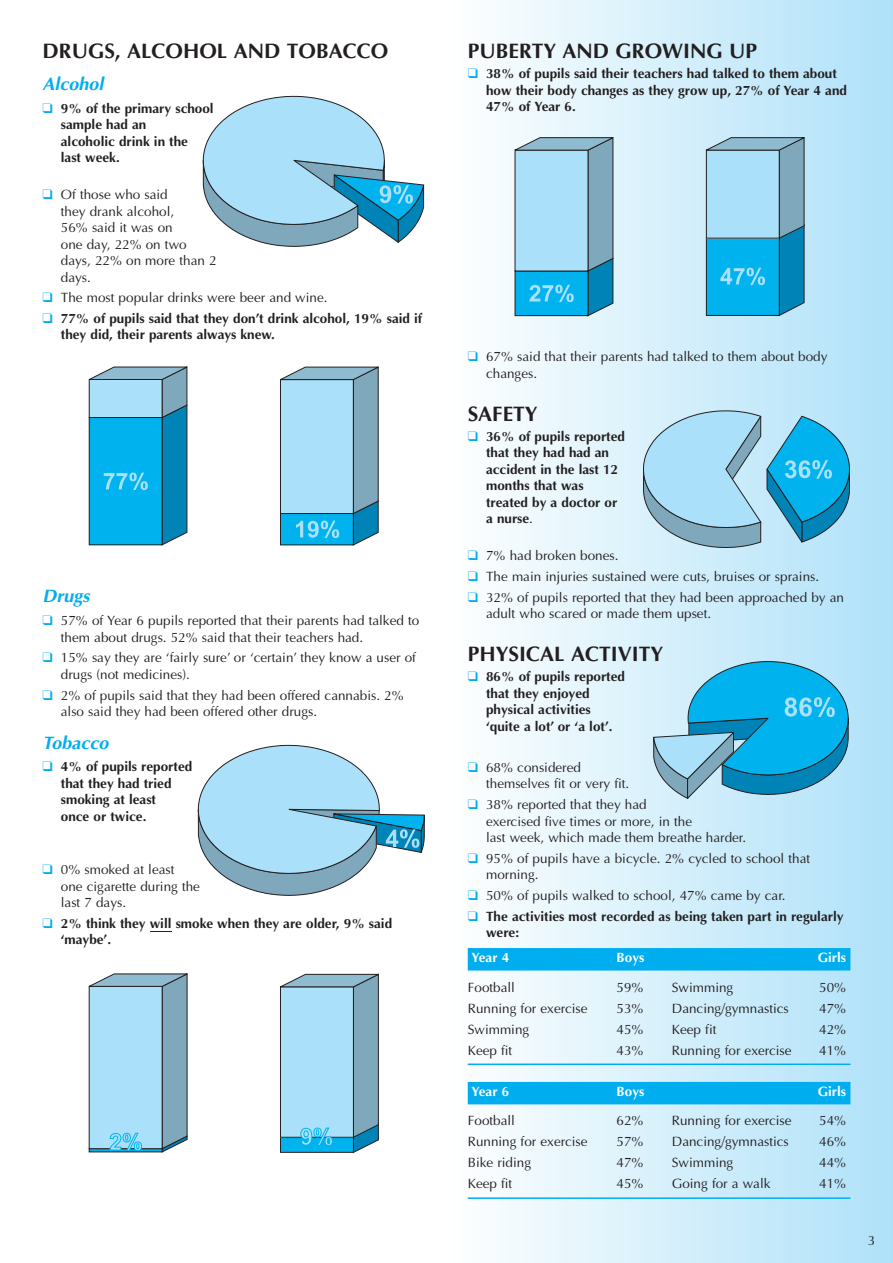
<style>
.page{position:relative;width:893px;height:1263px;background:#fff}
.page>*{position:absolute;margin:0;border:0;box-sizing:border-box;transform-origin:0 0}
.t1{font:700 21px "Optima";color:#231f20}
.t2{font:italic 700 18px "Optima";color:#00aeef}
.t3{font:13.5px/16.4px "Optima";color:#231f20}
.t4{font:700 13.5px/16.4px "Optima";color:#231f20}
.t5{font:700 13.5px "Optima";color:#fff}
.s1{color:#00aeef}
.s2{font-weight:400}
</style>
<div class="page">
<div style="left:451px;top:0;width:442px;height:1263px;background:linear-gradient(to right,#fdfefe,#afe1f9)"></div>
<svg style="left:150px;top:931px;width:22px;height:1px"></svg>
<div style="left:468px;top:948px;width:382px;height:22px;background:#00aeef"></div>
<hr style="left:468px;top:1063px;width:382px;height:2px;background:#00aeef">
<div style="left:468px;top:1082px;width:382px;height:22px;background:#00aeef"></div>
<hr style="left:468px;top:1197px;width:382px;height:2px;background:#00aeef">
<svg style="left:198px;top:745px;width:227px;height:151px"></svg>
<svg style="left:202px;top:96px;width:222px;height:151px"></svg>
<svg style="left:643px;top:410px;width:207px;height:138px;background:#82c8e5"></svg>
<svg style="left:653px;top:661px;width:196px;height:139px;background:#4fbae0"></svg>
<svg style="left:88px;top:973px;width:100px;height:180px;background:#9bcce2"></svg>
<svg style="left:280px;top:973px;width:99px;height:180px;background:#8ec5de"></svg>
<svg style="left:88px;top:366px;width:100px;height:180px;background:#36b1dd"></svg>
<svg style="left:280px;top:366px;width:99px;height:180px;background:#83c2dd"></svg>
<svg style="left:512px;top:136px;width:104px;height:181px;background:#7bbeda"></svg>
<svg style="left:703px;top:136px;width:104px;height:180px;background:#5eb6d8"></svg>
<h1 class="t1" style="left:43px;top:39px;width:347px">DRUGS, ALCOHOL AND TOBACCO</h1>
<h2 class="t2" style="left:43px;top:73px;width:63px">Alcohol</h2>
<p class="t4" style="left:61px;top:100px;width:154px;text-indent:-18px"><span class="s1">❑</span> 9% of the primary school sample had an<br>alcoholic drink in the<br>last week.</p>
<p class="t3" style="left:61px;top:187px;width:157px;text-indent:-18px"><span class="s1">❑</span> Of those who said<br>they drank alcohol,<br>56% said it was on<br>one day, 22% on two days, 22% on more than 2 days.</p>
<p class="t3" style="left:43px;top:289px;width:287px"><span class="s1">❑</span> The most popular drinks were beer and wine.</p>
<p class="t4" style="left:61px;top:310px;width:363px;text-indent:-18px"><span class="s1">❑</span> 77% of pupils said that they don’t drink alcohol, 19% said if they did, their parents always knew.</p>
<h2 class="t2" style="left:43px;top:586px;width:49px">Drugs</h2>
<p class="t3" style="left:61px;top:612px;width:360px;text-indent:-18px"><span class="s1">❑</span> 57% of Year 6 pupils reported that their parents had talked to them about drugs. 52% said that their teachers had.</p>
<p class="t3" style="left:61px;top:649px;width:357px;text-indent:-18px"><span class="s1">❑</span> 15% say they are ‘fairly sure’ or ‘certain’ they know a user of drugs (not medicines).</p>
<p class="t3" style="left:61px;top:687px;width:344px;text-indent:-18px"><span class="s1">❑</span> 2% of pupils said that they had been offered cannabis. 2% also said they had been offered other drugs.</p>
<h2 class="t2" style="left:43px;top:732px;width:68px">Tobacco</h2>
<p class="t4" style="left:61px;top:758px;width:133px;text-indent:-18px"><span class="s1">❑</span> 4% of pupils reported that they had tried smoking at least<br>once or twice.</p>
<p class="t3" style="left:61px;top:861px;width:141px;text-indent:-18px"><span class="s1">❑</span> 0% smoked at least<br>one cigarette during the last 7 days.</p>
<p class="t4" style="left:61px;top:915px;width:333px;text-indent:-18px"><span class="s1">❑</span> 2% think they will smoke when they are older, 9% said ‘maybe’.</p>
<h1 class="t1" style="left:468px;top:39px;width:291px">PUBERTY AND GROWING UP</h1>
<p class="t4" style="left:486px;top:65px;width:362px;text-indent:-18px"><span class="s1">❑</span> 38% of pupils said their teachers had talked to them about how their body changes as they grow up, 27% of Year 4 and<br>47% of Year 6.</p>
<p class="t3" style="left:486px;top:348px;width:343px;text-indent:-18px"><span class="s1">❑</span> 67% said that their parents had talked to them about body changes.</p>
<h1 class="t1" style="left:468px;top:401px;width:72px">SAFETY</h1>
<p class="t4" style="left:486px;top:428px;width:140px;text-indent:-18px"><span class="s1">❑</span> 36% of pupils reported that they had had an accident in the last 12 months that was treated by a doctor or a nurse<span class="s2">.</span></p>
<p class="t3" style="left:468px;top:547px;width:152px"><span class="s1">❑</span> 7% had broken bones.</p>
<p class="t3" style="left:468px;top:568px;width:353px"><span class="s1">❑</span> The main injuries sustained were cuts, bruises or sprains.</p>
<p class="t3" style="left:486px;top:589px;width:359px;text-indent:-18px"><span class="s1">❑</span> 32% of pupils reported that they had been approached by an adult who scared or made them upset.</p>
<h1 class="t1" style="left:468px;top:642px;width:197px">PHYSICAL ACTIVITY</h1>
<p class="t4" style="left:486px;top:668px;width:140px;text-indent:-18px"><span class="s1">❑</span> 86% of pupils reported that they enjoyed physical activities ‘quite a lot’ or ‘a lot’.</p>
<p class="t3" style="left:486px;top:759px;width:145px;text-indent:-18px"><span class="s1">❑</span> 68% considered themselves fit or very fit.</p>
<p class="t3" style="left:486px;top:796px;width:262px;text-indent:-18px"><span class="s1">❑</span> 38% reported that they had<br>exercised five times or more, in the<br>last week, which made them breathe harder.</p>
<p class="t3" style="left:486px;top:850px;width:326px;text-indent:-18px"><span class="s1">❑</span> 95% of pupils have a bicycle. 2% cycled to school that morning.</p>
<p class="t3" style="left:468px;top:887px;width:319px"><span class="s1">❑</span> 50% of pupils walked to school, 47% came by car.</p>
<p class="t4" style="left:486px;top:908px;width:359px;text-indent:-18px"><span class="s1">❑</span> The activities most recorded as being taken part in regularly were:</p>
<p class="t5" style="left:472px;top:949px;width:39px">Year 4</p>
<p class="t5" style="left:617px;top:949px;width:29px">Boys</p>
<p class="t5" style="left:818px;top:949px;width:30px">Girls</p>
<p class="t3" style="left:468px;top:979px;width:49px">Football</p>
<p class="t3" style="left:617px;top:979px;width:29px">59%</p>
<p class="t3" style="left:672px;top:979px;width:63px">Swimming</p>
<p class="t3" style="left:819px;top:979px;width:29px">50%</p>
<p class="t3" style="left:468px;top:1000px;width:121px">Running for exercise</p>
<p class="t3" style="left:617px;top:1000px;width:29px">53%</p>
<p class="t3" style="left:672px;top:1000px;width:119px">Dancing/gymnastics</p>
<p class="t3" style="left:819px;top:1000px;width:29px">47%</p>
<p class="t3" style="left:468px;top:1021px;width:63px">Swimming</p>
<p class="t3" style="left:617px;top:1021px;width:29px">45%</p>
<p class="t3" style="left:672px;top:1021px;width:46px">Keep fit</p>
<p class="t3" style="left:819px;top:1021px;width:29px">42%</p>
<p class="t3" style="left:468px;top:1042px;width:46px">Keep fit</p>
<p class="t3" style="left:617px;top:1042px;width:29px">43%</p>
<p class="t3" style="left:672px;top:1042px;width:121px">Running for exercise</p>
<p class="t3" style="left:819px;top:1042px;width:29px">41%</p>
<p class="t5" style="left:472px;top:1083px;width:39px">Year 6</p>
<p class="t5" style="left:617px;top:1083px;width:29px">Boys</p>
<p class="t5" style="left:818px;top:1083px;width:30px">Girls</p>
<p class="t3" style="left:468px;top:1112px;width:49px">Football</p>
<p class="t3" style="left:617px;top:1112px;width:29px">62%</p>
<p class="t3" style="left:672px;top:1112px;width:121px">Running for exercise</p>
<p class="t3" style="left:819px;top:1112px;width:29px">54%</p>
<p class="t3" style="left:468px;top:1133px;width:121px">Running for exercise</p>
<p class="t3" style="left:617px;top:1133px;width:29px">57%</p>
<p class="t3" style="left:672px;top:1133px;width:119px">Dancing/gymnastics</p>
<p class="t3" style="left:819px;top:1133px;width:29px">46%</p>
<p class="t3" style="left:468px;top:1154px;width:65px">Bike riding</p>
<p class="t3" style="left:617px;top:1154px;width:29px">47%</p>
<p class="t3" style="left:672px;top:1154px;width:63px">Swimming</p>
<p class="t3" style="left:819px;top:1154px;width:29px">44%</p>
<p class="t3" style="left:468px;top:1175px;width:46px">Keep fit</p>
<p class="t3" style="left:617px;top:1175px;width:29px">45%</p>
<p class="t3" style="left:672px;top:1175px;width:100px">Going for a walk</p>
<p class="t3" style="left:819px;top:1175px;width:29px">41%</p>
<p class="t3" style="left:868px;top:1232px;width:9px">3</p>
</div>
